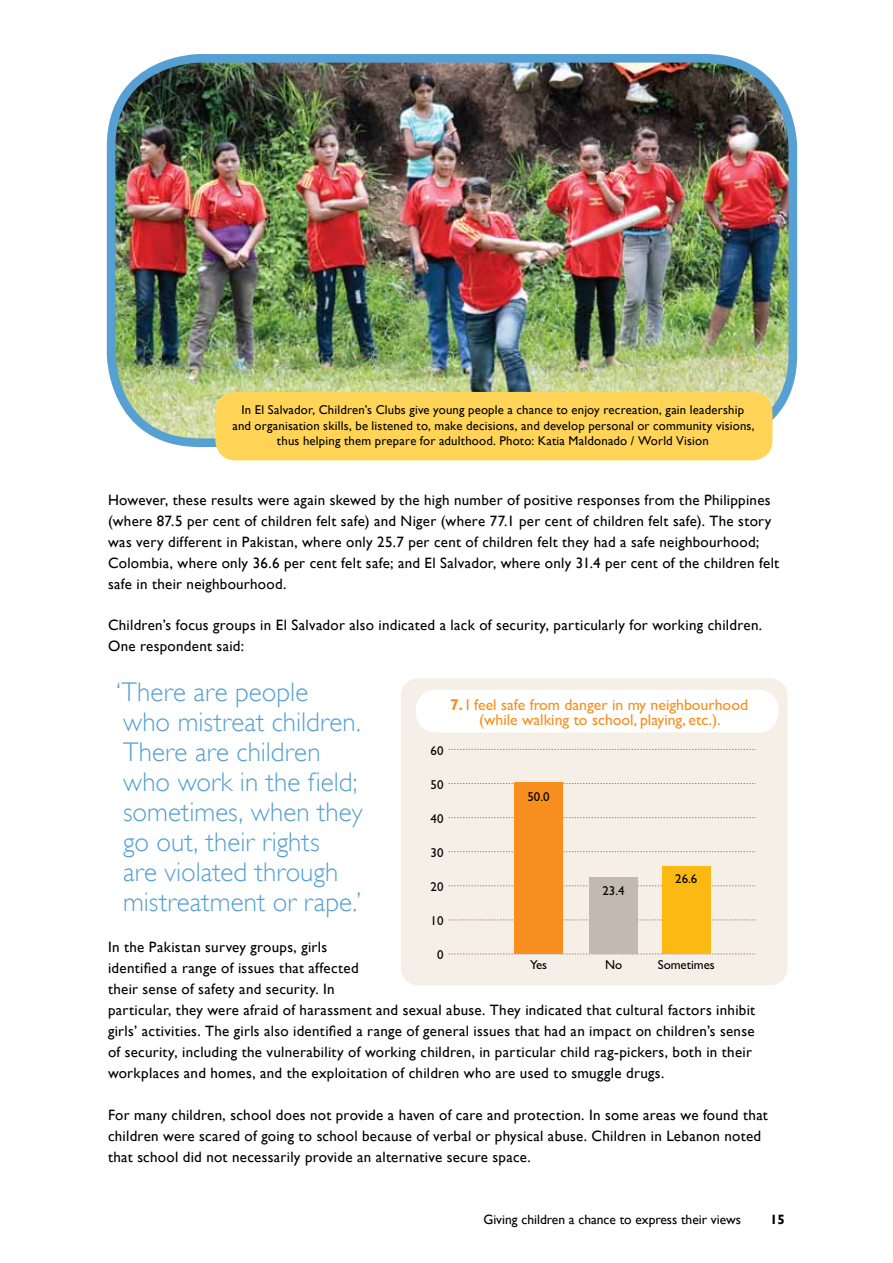
<style>
.page{position:relative;width:893px;height:1263px;background:#fff}
.page>*{position:absolute;margin:0;border:0;box-sizing:border-box;transform-origin:0 0}
.t1{font:300 27px/30px "Gill Sans";color:#56a0d3}
.t2{font:15.75px/15.8px "Gill Sans";color:#f78e1e;text-align:center}
.t3{font:15px/21px "Gill Sans";letter-spacing:.02em;color:#000}
.t4{font:13.5px "Gill Sans";color:#000}
.t5{font:700 13.5px "Gill Sans";color:#000}
.t6{font:12.9px "Gill Sans";color:#000}
.t7{font:12.75px/15.3px "Gill Sans";letter-spacing:.015em;color:#000;text-align:center}
.s1{font-weight:700}
</style>
<div class="page">
<div style="left:401px;top:678px;width:387px;height:307px;background:#f6efe7;border-radius:18px"></div>
<div style="left:417px;top:691px;width:361px;height:41px;background:#fff;border-radius:18px"></div>
<div style="left:416px;top:690px;width:362px;height:42px;border:2px solid #fff;border-radius:18px"></div>
<svg style="left:448px;top:953px;width:308px;height:1px"></svg>
<svg style="left:448px;top:749px;width:308px;height:1px"></svg>
<svg style="left:448px;top:783px;width:308px;height:1px"></svg>
<svg style="left:448px;top:817px;width:308px;height:1px"></svg>
<svg style="left:448px;top:851px;width:308px;height:1px"></svg>
<svg style="left:448px;top:885px;width:308px;height:1px"></svg>
<svg style="left:448px;top:919px;width:308px;height:1px"></svg>
<div style="left:514px;top:783px;width:49px;height:171px;background:#f78e1e"></div>
<div style="left:589px;top:878px;width:49px;height:76px;background:#c2bab1"></div>
<div style="left:662px;top:866px;width:48px;height:88px;background:#fdb913"></div>
<img style="left:111px;top:58px;width:682px;height:385px">
<div style="left:107px;top:54px;width:690px;height:393px;border:9px solid #56a0d3;border-radius:89px"></div>
<div style="left:215px;top:392px;width:557px;height:68px;background:#ffd457;border-radius:20px"></div>
<p class="t7" style="left:232px;top:402px;width:524px">In El Salvador, Children’s Clubs give young people a chance to enjoy recreation, gain leadership and organisation skills, be listened to, make decisions, and develop personal or community visions, thus helping them prepare for adulthood. Photo: Katia Maldonado / World Vision</p>
<p class="t3" style="left:108px;top:489px;width:673px">However, these results were again skewed by the high number of positive responses from the Philippines (where 87.5 per cent of children felt safe) and Niger (where 77.1 per cent of children felt safe). The story was very different in Pakistan, where only 25.7 per cent of children felt they had a safe neighbourhood; Colombia, where only 36.6 per cent felt safe; and El Salvador, where only 31.4 per cent of the children felt safe in their neighbourhood.</p>
<p class="t3" style="left:108px;top:615px;width:656px">Children’s focus groups in El Salvador also indicated a lack of security, particularly for working children.<br>One respondent said:</p>
<h1 class="t1" style="left:116px;top:677px;width:248px">‘There are people<br>who mistreat children.<br>There are children who work in the field; sometimes, when they go out, their rights<br>are violated through mistreatment or rape.’</h1>
<p class="t3" style="left:108px;top:937px;width:649px">In the Pakistan survey groups, girls<br>identified a range of issues that affected<br>their sense of safety and security. In<br>particular, they were afraid of harassment and sexual abuse. They indicated that cultural factors inhibit girls’ activities. The girls also identified a range of general issues that had an impact on children’s sense of security, including the vulnerability of working children, in particular child rag-pickers, both in their workplaces and homes, and the exploitation of children who are used to smuggle drugs.</p>
<p class="t3" style="left:108px;top:1104px;width:661px">For many children, school does not provide a haven of care and protection. In some areas we found that children were scared of going to school because of verbal or physical abuse. Children in Lebanon noted that school did not necessarily provide an alternative secure space.</p>
<p class="t2" style="left:450px;top:697px;width:299px"><span class="s1">7.</span> I feel safe from danger in my neighbourhood (while walking to school, playing, etc.).</p>
<p class="t6" style="left:430px;top:743px;width:15px">60</p>
<p class="t6" style="left:430px;top:777px;width:15px">50</p>
<p class="t6" style="left:430px;top:811px;width:15px">40</p>
<p class="t6" style="left:430px;top:845px;width:15px">30</p>
<p class="t6" style="left:430px;top:879px;width:15px">20</p>
<p class="t6" style="left:430px;top:913px;width:15px">10</p>
<p class="t6" style="left:527px;top:789px;width:24px">50.0</p>
<p class="t6" style="left:675px;top:871px;width:24px">26.6</p>
<p class="t6" style="left:602px;top:883px;width:24px">23.4</p>
<p class="t6" style="left:437px;top:947px;width:8px">0</p>
<p class="t6" style="left:530px;top:957px;width:19px">Yes</p>
<p class="t6" style="left:605px;top:957px;width:19px">No</p>
<p class="t6" style="left:658px;top:957px;width:58px">Sometimes</p>
<p class="t4" style="left:483px;top:1212px;width:259px">Giving children a chance to express their views</p>
<p class="t5" style="left:770px;top:1212px;width:16px">15</p>
</div>
